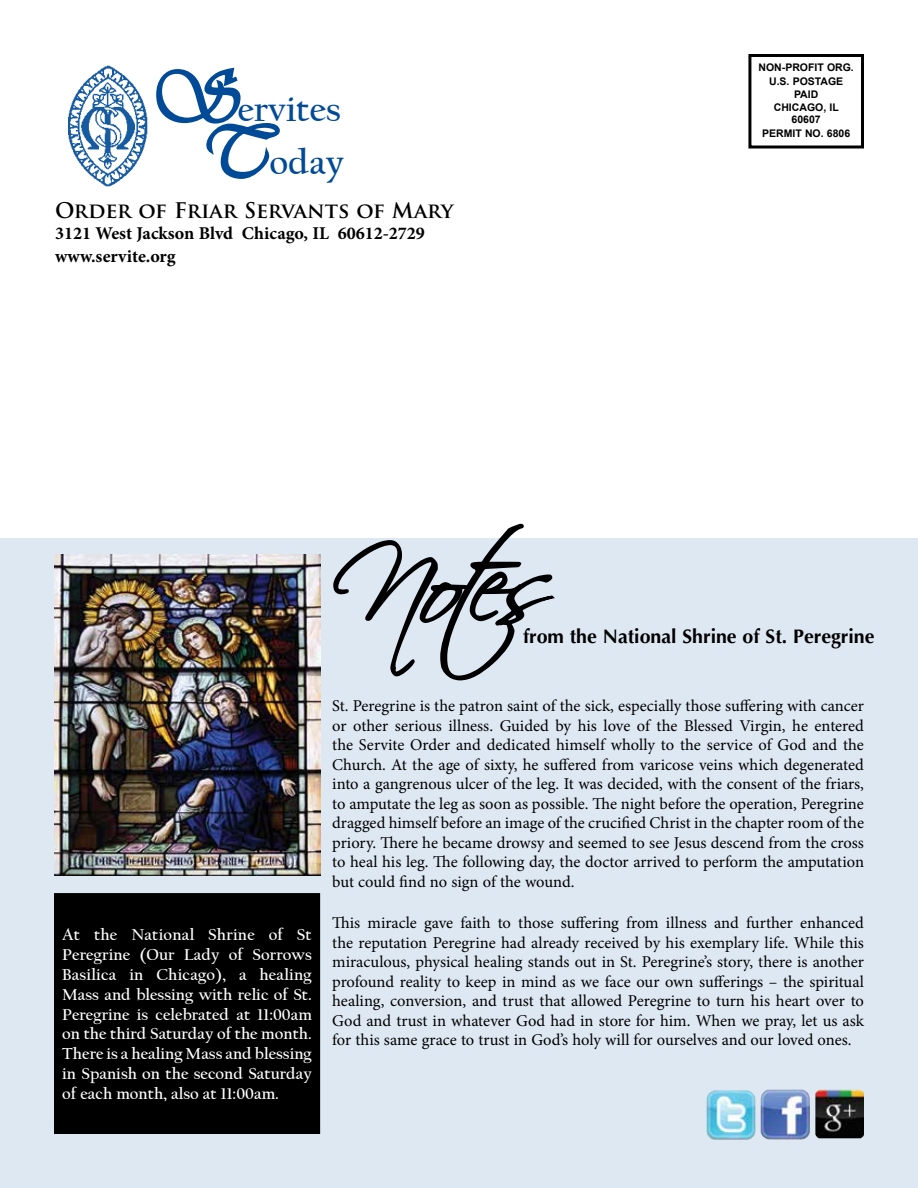
<style>
.page{position:relative;width:918px;height:1188px;background:#fff}
.page>*{position:absolute;margin:0;border:0;box-sizing:border-box;transform-origin:0 0}
.t1{font:700 36px/52.5px "Californian FB";color:#004a97;text-align:right}
.t2{font:700 21px "Trajan Pro";letter-spacing:-.015em;color:#000}
.t3{font:700 19.5px "Optima";color:#000}
.t4{font:700 18px/22.4px "Minion Pro";color:#000}
.t5{font:16.5px/19.5px "Minion Pro";letter-spacing:-.005em;color:#000;text-align:justify}
.t6{font:700 16.5px/19.8px "Californian FB";color:#fff;text-align:justify}
.t7{font:700 10.5px/13.4px "Arial";color:#000;text-align:center}
.s1{font-family:"Vivaldii";font-weight:400;font-size:75px}
</style>
<div class="page">
<svg style="left:156px;top:67px;width:124px;height:112px"></svg>
<div style="left:748px;top:54px;width:116px;height:94px;border:3px solid #000"></div>
<img style="left:68px;top:65px;width:80px;height:122px">
<div style="left:0;top:538px;width:918px;height:650px;background:#dee8f2"></div>
<div style="left:55px;top:894px;width:264px;height:239px;background:#000"></div>
<div style="left:54px;top:893px;width:266px;height:241px;border:2px solid #000"></div>
<svg style="left:333px;top:523px;width:222px;height:158px"></svg>
<img style="left:706px;top:1090px;width:50px;height:50px">
<img style="left:761px;top:1089px;width:49px;height:51px">
<img style="left:815px;top:1090px;width:49px;height:48px">
<img style="left:54px;top:554px;width:266px;height:322px">
<h1 class="t1" style="left:148px;top:84px;width:198px"><span class="s1">S</span>ervites<br><span class="s1">T</span>oday</h1>
<p class="t7" style="left:759px;top:61px;width:97px">NON-PROFIT ORG.<br>U.S. POSTAGE<br>PAID<br>CHICAGO, IL</p>
<p class="t7" style="left:762px;top:113px;width:90px">60607<br>PERMIT NO. 6806</p>
<p class="t2" style="left:55px;top:198px;width:400px">Order of Friar Servants of Mary</p>
<p class="t4" style="left:55px;top:222px;width:371px">3121 West Jackson Blvd Chicago, IL 60612-2729 www.servite.org</p>
<p class="t3" style="left:523px;top:624px;width:353px">from the National Shrine of St. Peregrine</p>
<p class="t6" style="left:62px;top:925px;width:251px">At the National Shrine of St Peregrine (Our Lady of Sorrows Basilica in Chicago), a healing Mass and blessing with relic of St.<br>Peregrine is celebrated at 11:00am on the third Saturday of the month.<br>There is a healing Mass and blessing in Spanish on the second Saturday of each month, also at 11:00am.</p>
<p class="t5" style="left:332px;top:696px;width:533px">St. Peregrine is the patron saint of the sick, especially those suffering with cancer or other serious illness. Guided by his love of the Blessed Virgin, he entered the Servite Order and dedicated himself wholly to the service of God and the Church. At the age of sixty, he suffered from varicose veins which degenerated into a gangrenous ulcer of the leg. It was decided, with the consent of the friars, to amputate the leg as soon as possible. The night before the operation, Peregrine dragged himself before an image of the crucified Christ in the chapter room of the priory. There he became drowsy and seemed to see Jesus descend from the cross to heal his leg. The following day, the doctor arrived to perform the amputation but could find no sign of the wound.</p>
<p class="t5" style="left:332px;top:913px;width:533px">This miracle gave faith to those suffering from illness and further enhanced the reputation Peregrine had already received by his exemplary life. While this miraculous, physical healing stands out in St. Peregrine’s story, there is another profound reality to keep in mind as we face our own sufferings – the spiritual healing, conversion, and trust that allowed Peregrine to turn his heart over to God and trust in whatever God had in store for him. When we pray, let us ask for this same grace to trust in God’s holy will for ourselves and our loved ones.</p>
</div>
